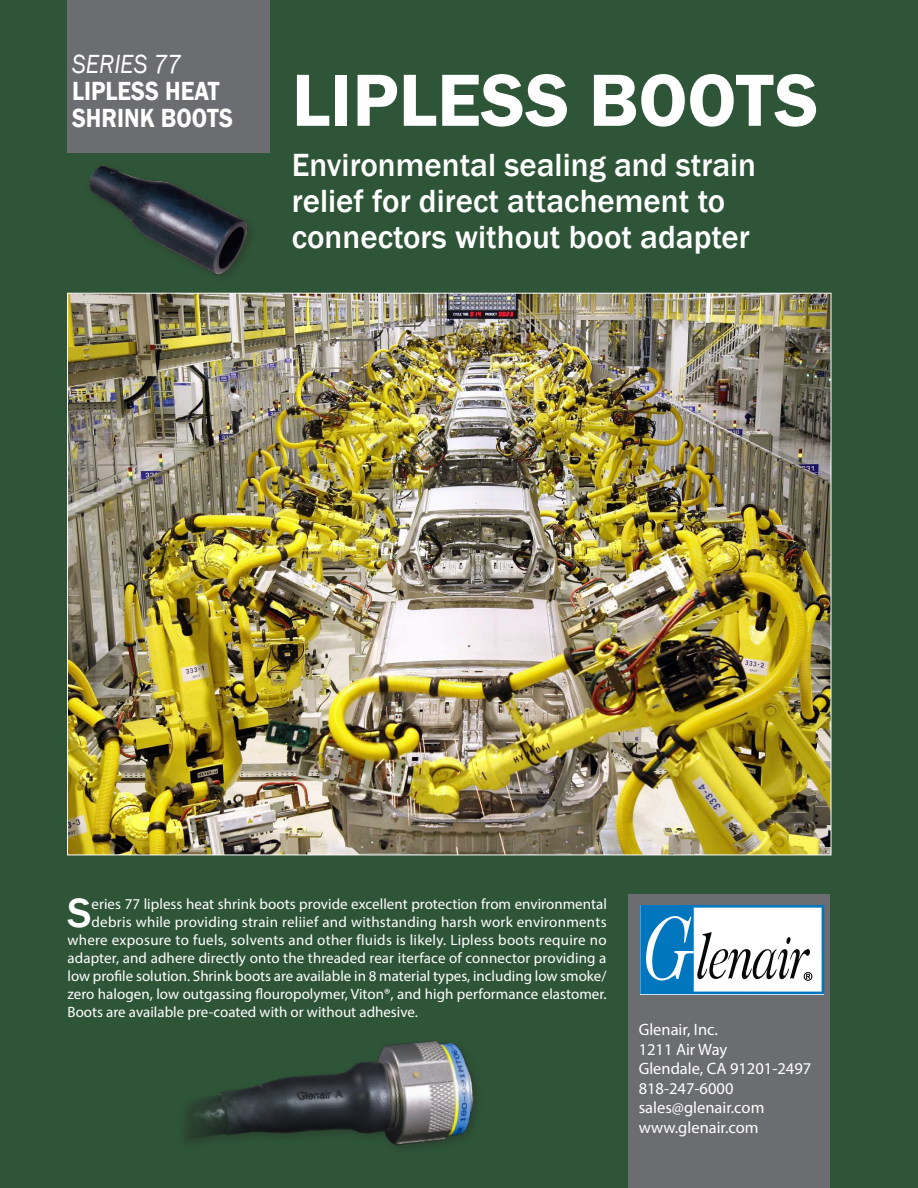
<style>
.page{position:relative;width:918px;height:1188px;background:#2f5538}
.page>*{position:absolute;margin:0;border:0;box-sizing:border-box;transform-origin:0 0}
.ad_headline{font:600 76.5px "Franklin Gothic";color:#fff}
.body_text_DC{font:500 42px "Franklin Gothic";color:#fff}
.ad_subheadline{font:500 33px/36px "Franklin Gothic";color:#fff}
.series_dscrptn{font:600 27px/27px "Franklin Gothic";color:#fff;scale:.89 1}
.Series_Number{font:italic 27px "Franklin Gothic";color:#fff;scale:.89 1}
.t1{font:16.5px/19.5px "Myriad Pro";color:#fff}
.body_text_DC-2{font:15px "Myriad Pro";letter-spacing:.005em;color:#fff}
</style>
<div class="page">
<div style="left:628px;top:894px;width:202px;height:294px;background:#6c6d70"></div>
<svg style="left:640px;top:905px;width:184px;height:89px;background:#a1c4d9"></svg>
<div style="left:68px;top:0;width:202px;height:153px;background:#6c6d70"></div>
<img style="left:90px;top:165px;width:157px;height:108px">
<img style="left:184px;top:1040px;width:292px;height:108px">
<img style="left:69px;top:295px;width:760px;height:558px">
<p class="Series_Number" style="left:72px;top:47px;width:124px">SERIES 77</p>
<p class="series_dscrptn" style="left:72px;top:78px;width:182px">LIPLESS HEAT<br>SHRINK BOOTS</p>
<p class="ad_headline" style="left:292px;top:53px;width:529px">LIPLESS BOOTS</p>
<p class="ad_subheadline" style="left:292px;top:147px;width:466px">Environmental sealing and strain relief for direct attachement to connectors without boot adapter</p>
<p class="body_text_DC" style="left:68px;top:887px;width:25px">S</p>
<p class="body_text_DC-2" style="left:91px;top:895px;width:517px">eries 77 lipless heat shrink boots provide excellent protection from environmental</p>
<p class="body_text_DC-2" style="left:91px;top:913px;width:517px">debris while providing strain reliief and withstanding harsh work environments</p>
<p class="body_text_DC-2" style="left:68px;top:931px;width:541px">where exposure to fuels, solvents and other fluids is likely. Lipless boots require no</p>
<p class="body_text_DC-2" style="left:68px;top:949px;width:540px">adapter, and adhere directly onto the threaded rear iterface of connector providing a</p>
<p class="body_text_DC-2" style="left:68px;top:967px;width:541px">low profile solution. Shrink boots are available in 8 material types, including low smoke/</p>
<p class="body_text_DC-2" style="left:68px;top:985px;width:539px">zero halogen, low outgassing flouropolymer, Viton®, and high performance elastomer.</p>
<p class="body_text_DC-2" style="left:68px;top:1003px;width:351px">Boots are available pre-coated with or without adhesive.</p>
<p class="t1" style="left:639px;top:1020px;width:174px">Glenair, Inc.<br>1211 Air Way<br>Glendale, CA 91201-2497<br>818-247-6000 sales@glenair.com www.glenair.com</p>
</div>
